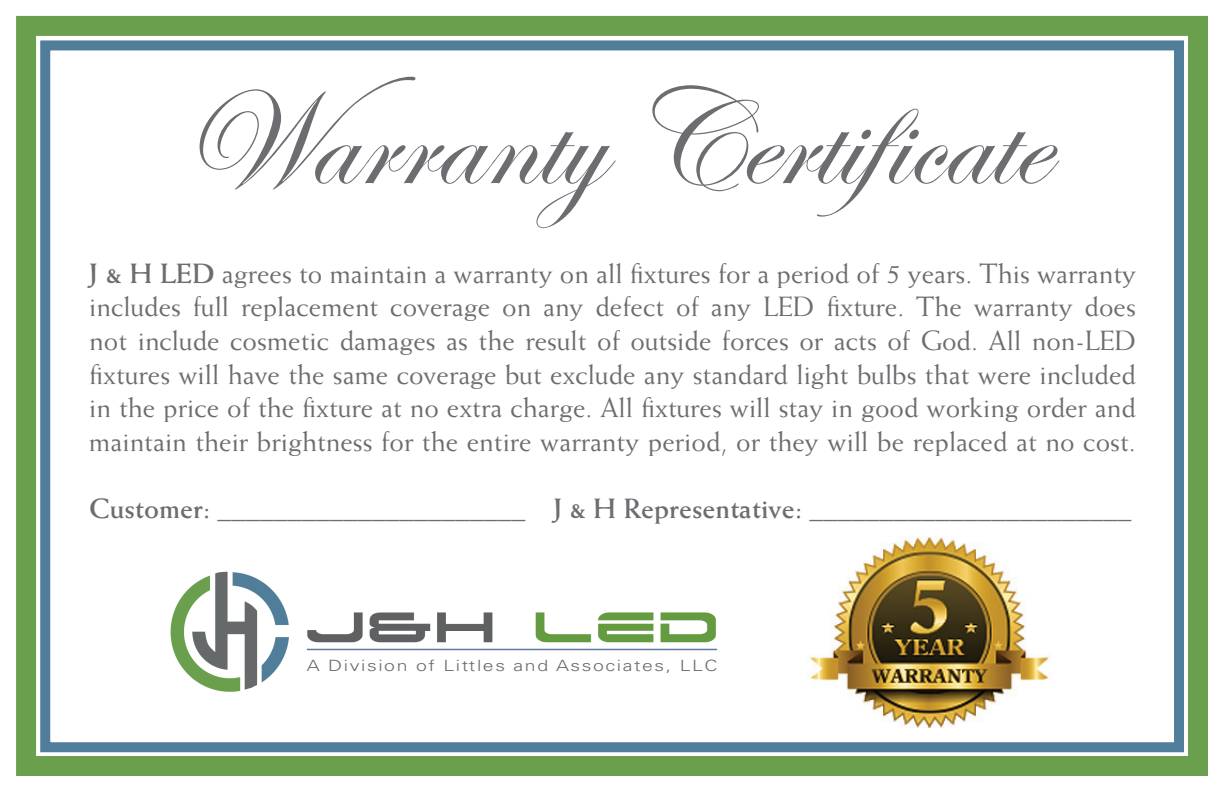
<style>
.page{position:relative;width:1224px;height:792px;background:#fff}
.page>*{position:absolute;margin:0;border:0;box-sizing:border-box;transform-origin:0 0}
.t1{font:140px "Edwardian Scr ITC";color:#6c6d70}
.t2{font:28px/33.6px "Weiss Std";color:#6c6d70;text-align:justify}
.t3{font:300 15.5px "Univers LT Std";letter-spacing:.08em;color:#6c6c6d;scale:1.25 1}
.s1{font-weight:700}
</style>
<div class="page">
<img style="left:810px;top:536px;width:241px;height:192px">
<img style="left:170px;top:571px;width:548px;height:121px">
<div style="left:16px;top:16px;width:1192px;height:760px;border:20px solid #699f4d"></div>
<div style="left:40px;top:40px;width:1144px;height:712px;border:10px solid #4f7d9a"></div>
<h1 class="t1" style="left:179px;top:64px;width:870px">Warranty Certificate</h1>
<p class="t2" style="left:89px;top:256px;width:1048px"><span class="s1">J &amp; H LED</span> agrees to maintain a warranty on all fixtures for a period of 5 years. This warranty includes full replacement coverage on any defect of any LED fixture. The warranty does not include cosmetic damages as the result of outside forces or acts of God. All non-LED fixtures will have the same coverage but exclude any standard light bulbs that were included in the price of the fixture at no extra charge. All fixtures will stay in good working order and maintain their brightness for the entire warranty period, or they will be replaced at no cost.</p>
<p class="t2" style="left:89px;top:491px;width:1044px"><span class="s1">Customer:</span> ______________________ <span class="s1">J &amp; H Representative:</span> _______________________</p>
<p class="t3" style="left:307px;top:656px;width:330px">A Division of Littles and Associates, LLC</p>
</div>
